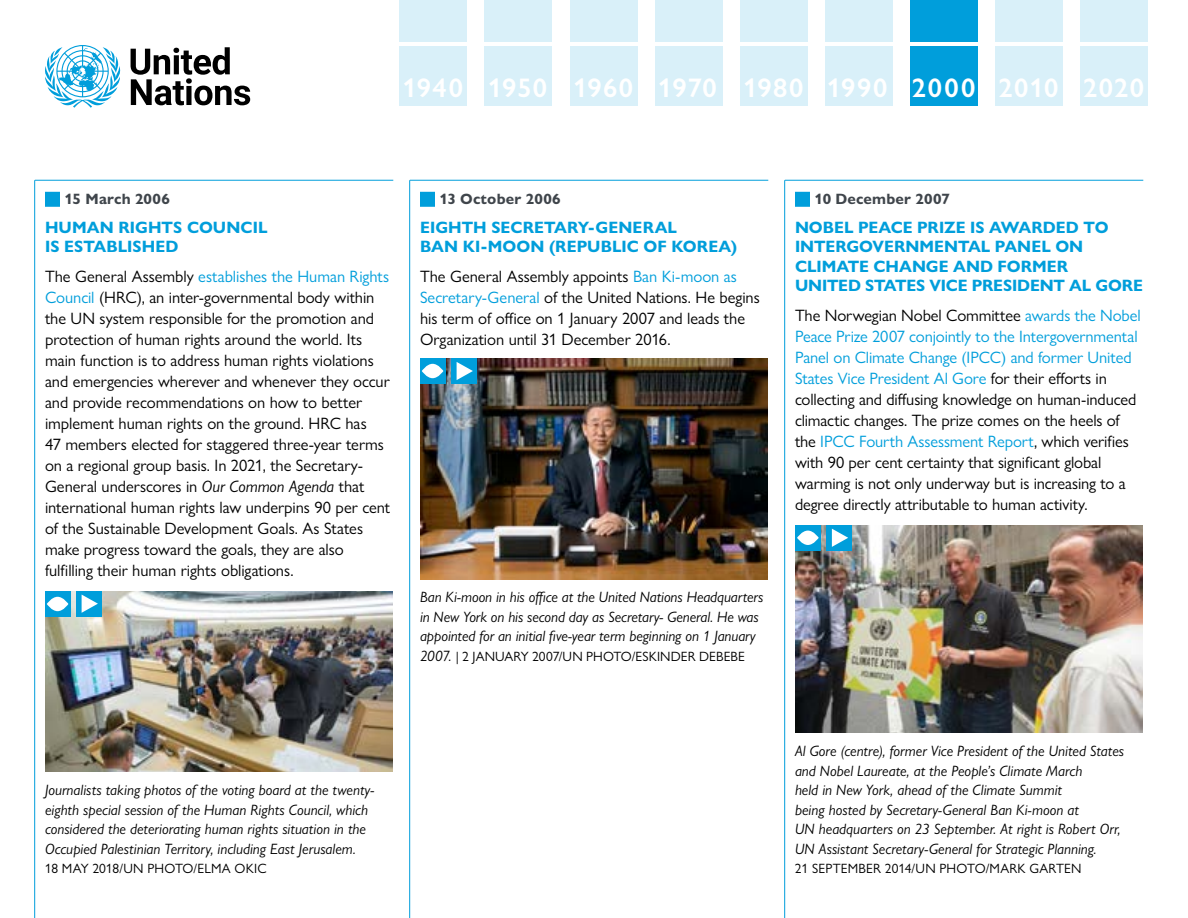
<style>
.page{position:relative;width:1188px;height:918px;background:#fff}
.page>*{position:absolute;margin:0;border:0;box-sizing:border-box;transform-origin:0 0}
.t1{font:600 27px "Gill Sans Nova";letter-spacing:.045em;color:#fff}
.t2{font:16.5px/21px "Gill Sans Nova";letter-spacing:-.005em;color:#000}
.t3{font:700 16.5px/19.5px "Gill Sans Nova";color:#009edb}
.t4{font:italic 15px/19.5px "Gill Sans Nova";color:#000}
.t5{font:700 15px "Gill Sans Nova";letter-spacing:.01em;color:#3f454b}
.t6{font:13.5px "Gill Sans Nova";letter-spacing:.01em;color:#000}
.s1{color:#009edb}
.s2{font-style:italic}
.s3{font-style:italic;font-size:15px}
</style>
<div class="page">
<div style="left:1080px;top:46px;width:68px;height:60px;background:#d9f0f9"></div>
<div style="left:1080px;top:0;width:68px;height:42px;background:#d9f0f9"></div>
<div style="left:995px;top:46px;width:67px;height:60px;background:#d9f0f9"></div>
<div style="left:995px;top:0;width:67px;height:42px;background:#d9f0f9"></div>
<hr style="left:34px;top:180px;width:1px;height:738px;background:#009edb">
<hr style="left:409px;top:180px;width:1px;height:738px;background:#009edb">
<hr style="left:784px;top:180px;width:1px;height:738px;background:#009edb">
<hr style="left:35px;top:180px;width:358px;height:1px;background:#009edb">
<hr style="left:410px;top:180px;width:358px;height:1px;background:#009edb">
<hr style="left:785px;top:180px;width:358px;height:1px;background:#009edb">
<svg style="left:45px;top:45px;width:76px;height:63px"></svg>
<svg style="left:131px;top:47px;width:119px;height:58px"></svg>
<div style="left:910px;top:46px;width:67px;height:60px;background:#009edb"></div>
<div style="left:910px;top:0;width:67px;height:42px;background:#009edb"></div>
<div style="left:825px;top:46px;width:67px;height:60px;background:#d9f0f9"></div>
<div style="left:825px;top:0;width:67px;height:42px;background:#d9f0f9"></div>
<div style="left:740px;top:46px;width:67px;height:60px;background:#d9f0f9"></div>
<div style="left:740px;top:0;width:67px;height:42px;background:#d9f0f9"></div>
<div style="left:485px;top:46px;width:67px;height:60px;background:#d9f0f9"></div>
<div style="left:485px;top:0;width:67px;height:42px;background:#d9f0f9"></div>
<div style="left:570px;top:46px;width:67px;height:60px;background:#d9f0f9"></div>
<div style="left:570px;top:0;width:67px;height:42px;background:#d9f0f9"></div>
<div style="left:400px;top:46px;width:67px;height:60px;background:#d9f0f9"></div>
<div style="left:400px;top:0;width:67px;height:42px;background:#d9f0f9"></div>
<div style="left:655px;top:46px;width:67px;height:60px;background:#d9f0f9"></div>
<div style="left:655px;top:0;width:67px;height:42px;background:#d9f0f9"></div>
<img style="left:795px;top:525px;width:348px;height:207px">
<img style="left:420px;top:358px;width:348px;height:221px">
<img style="left:45px;top:591px;width:348px;height:180px">
<div style="left:45px;top:192px;width:15px;height:15px;background:#009edb"></div>
<div style="left:420px;top:192px;width:15px;height:15px;background:#009edb"></div>
<div style="left:795px;top:192px;width:15px;height:15px;background:#009edb"></div>
<div style="left:45px;top:591px;width:25px;height:26px;background:#009edb"></div>
<svg style="left:47px;top:597px;width:21px;height:14px"></svg>
<div style="left:420px;top:358px;width:25px;height:26px;background:#009edb"></div>
<svg style="left:422px;top:364px;width:21px;height:14px"></svg>
<div style="left:795px;top:525px;width:25px;height:25px;background:#009edb"></div>
<svg style="left:797px;top:531px;width:22px;height:14px"></svg>
<div style="left:451px;top:358px;width:25px;height:26px;background:#009edb"></div>
<svg style="left:457px;top:362px;width:16px;height:18px"></svg>
<div style="left:76px;top:591px;width:25px;height:25px;background:#009edb"></div>
<svg style="left:82px;top:595px;width:16px;height:18px"></svg>
<div style="left:826px;top:525px;width:26px;height:25px;background:#009edb"></div>
<svg style="left:832px;top:529px;width:16px;height:18px"></svg>
<h1 class="t1" style="left:402px;top:71px;width:743px">1940 1950 1960 1970 1980 1990 2000 2010 2020</h1>
<p class="t5" style="left:64px;top:190px;width:107px">15 March 2006</p>
<p class="t3" style="left:45px;top:217px;width:224px">HUMAN RIGHTS COUNCIL<br>IS ESTABLISHED</p>
<p class="t2" style="left:45px;top:266px;width:347px">The General Assembly <span class="s1">establishes the Human Rights Council</span> (HRC), an inter-governmental body within the UN system responsible for the promotion and protection of human rights around the world. Its main function is to address human rights violations and emergencies wherever and whenever they occur and provide recommendations on how to better implement human rights on the ground. HRC has<br>47 members elected for staggered three-year terms on a regional group basis. In 2021, the Secretary-General underscores in <span class="s2">Our Common Agenda</span> that international human rights law underpins 90 per cent of the Sustainable Development Goals. As States make progress toward the goals, they are also fulfilling their human rights obligations.</p>
<p class="t5" style="left:440px;top:190px;width:123px">13 October 2006</p>
<p class="t3" style="left:420px;top:217px;width:319px">EIGHTH SECRETARY-GENERAL<br>BAN KI-MOON (REPUBLIC OF KOREA)</p>
<p class="t2" style="left:420px;top:266px;width:341px">The General Assembly appoints <span class="s1">Ban Ki-moon as Secretary-General</span> of the United Nations. He begins his term of office on 1 January 2007 and leads the Organization until 31 December 2016.</p>
<p class="t4" style="left:420px;top:587px;width:345px">Ban Ki-moon in his office at the United Nations Headquarters in New York on his second day as Secretary- General. He was appointed for an initial five-year term beginning on 1 January</p>
<p class="t6" style="left:420px;top:648px;width:326px"><span class="s3">2007.</span> | 2 JANUARY 2007/UN PHOTO/ESKINDER DEBEBE</p>
<p class="t5" style="left:815px;top:190px;width:137px">10 December 2007</p>
<p class="t3" style="left:795px;top:217px;width:350px">NOBEL PEACE PRIZE IS AWARDED TO<br>INTERGOVERNMENTAL PANEL ON<br>CLIMATE CHANGE AND FORMER<br>UNITED STATES VICE PRESIDENT AL GORE</p>
<p class="t2" style="left:795px;top:305px;width:347px">The Norwegian Nobel Committee <span class="s1">awards the Nobel Peace Prize 2007 conjointly to the Intergovernmental Panel on Climate Change (IPCC) and former United States Vice President Al Gore</span> for their efforts in collecting and diffusing knowledge on human-induced climactic changes. The prize comes on the heels of the <span class="s1">IPCC Fourth Assessment Report</span>, which verifies with 90 per cent certainty that significant global warming is not only underway but is increasing to a degree directly attributable to human activity.</p>
<p class="t4" style="left:45px;top:780px;width:331px">Journalists taking photos of the voting board at the twenty&shy;eighth special session of the Human Rights Council, which considered the deteriorating human rights situation in the Occupied Palestinian Territory, including East Jerusalem.</p>
<p class="t6" style="left:45px;top:860px;width:223px">18 MAY 2018/UN PHOTO/ELMA OKIC</p>
<p class="t4" style="left:795px;top:741px;width:331px">Al Gore (centre), former Vice President of the United States and Nobel Laureate, at the People’s Climate March<br>held in New York, ahead of the Climate Summit<br>being hosted by Secretary-General Ban Ki-moon at<br>UN headquarters on 23 September. At right is Robert Orr, UN Assistant Secretary-General for Strategic Planning.</p>
<p class="t6" style="left:795px;top:860px;width:288px">21 SEPTEMBER 2014/UN PHOTO/MARK GARTEN</p>
</div>
